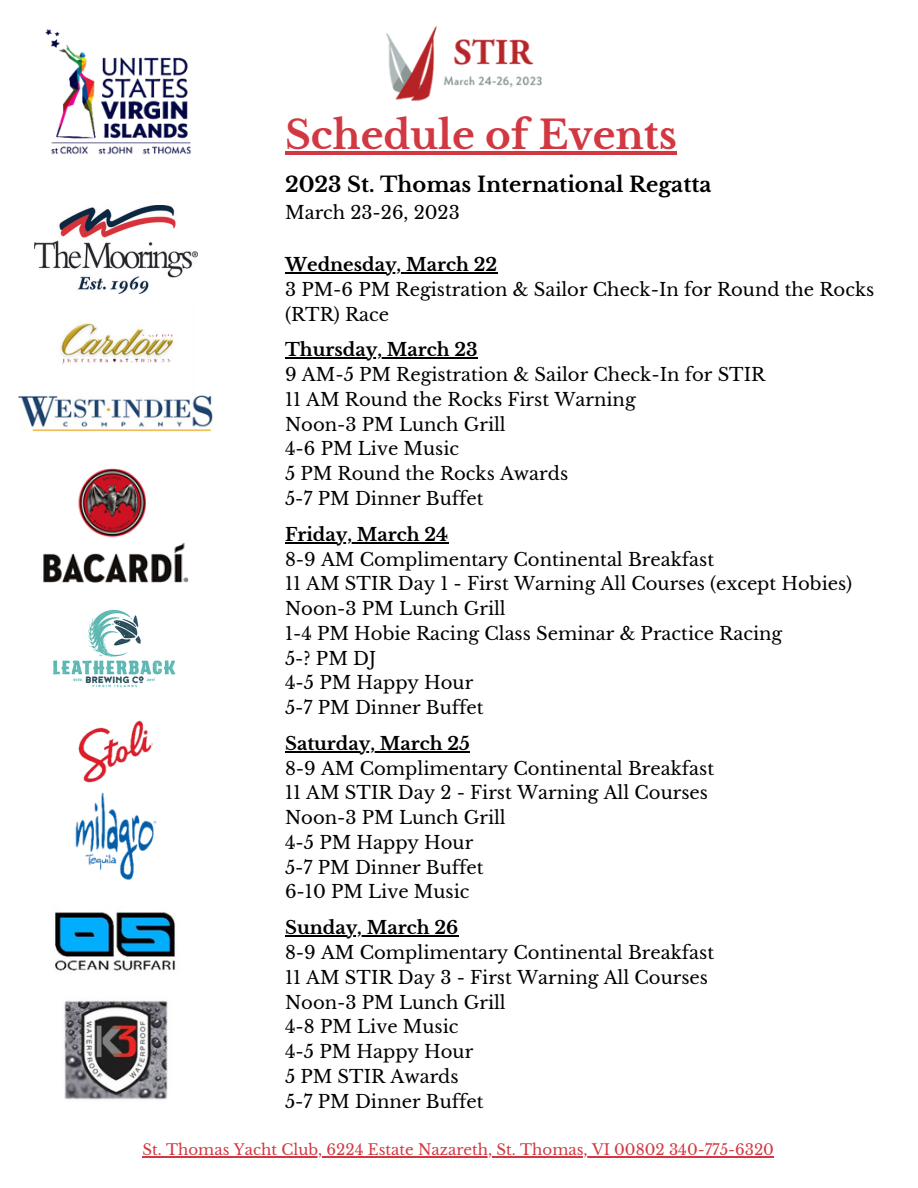
<style>
.page{position:relative;width:918px;height:1188px;background:#fff}
.page>*{position:absolute;margin:0;border:0;box-sizing:border-box;transform-origin:0 0}
.t1{font:700 39px "Libre Baskerville";color:#d23841}
.t2{font:700 21px "Libre Baskerville";color:#000}
.t3{font:18px/24.8px "Libre Baskerville";color:#000}
.t4{font:700 18px "Libre Baskerville";color:#000}
.t5{font:15px "Libre Baskerville";color:#d23841}
</style>
<div class="page">
<img style="left:45px;top:29px;width:146px;height:126px">
<img style="left:61px;top:323px;width:112px;height:41px">
<img style="left:34px;top:206px;width:163px;height:88px">
<img style="left:43px;top:469px;width:146px;height:114px">
<img style="left:78px;top:720px;width:75px;height:61px">
<img style="left:75px;top:781px;width:82px;height:100px">
<img style="left:55px;top:912px;width:121px;height:59px">
<img style="left:64px;top:1000px;width:104px;height:100px">
<img style="left:19px;top:396px;width:193px;height:36px">
<img style="left:386px;top:26px;width:156px;height:76px">
<img style="left:53px;top:609px;width:123px;height:79px">
<hr style="left:285px;top:542px;width:163px;height:1px;background:#000">
<hr style="left:285px;top:151px;width:392px;height:4px;background:#d23841">
<hr style="left:285px;top:272px;width:212px;height:1px;background:#000">
<hr style="left:285px;top:358px;width:193px;height:1px;background:#000">
<hr style="left:285px;top:751px;width:185px;height:1px;background:#000">
<hr style="left:285px;top:935px;width:173px;height:2px;background:#000">
<hr style="left:143px;top:1156px;width:631px;height:1px;background:#d23841">
<h1 class="t1" style="left:285px;top:111px;width:393px">Schedule of Events</h1>
<p class="t2" style="left:285px;top:172px;width:428px">2023 St. Thomas International Regatta</p>
<p class="t3" style="left:285px;top:201px;width:176px">March 23-26, 2023</p>
<p class="t4" style="left:285px;top:254px;width:214px">Wednesday, March 22</p>
<p class="t3" style="left:285px;top:277px;width:591px">3 PM-6 PM Registration &amp; Sailor Check-In for Round the Rocks (RTR) Race</p>
<p class="t4" style="left:285px;top:339px;width:194px">Thursday, March 23</p>
<p class="t3" style="left:285px;top:363px;width:482px">9 AM-5 PM Registration &amp; Sailor Check-In for STIR<br>11 AM Round the Rocks First Warning<br>Noon-3 PM Lunch Grill<br>4-6 PM Live Music<br>5 PM Round the Rocks Awards<br>5-7 PM Dinner Buffet</p>
<p class="t4" style="left:285px;top:523px;width:165px">Friday, March 24</p>
<p class="t3" style="left:285px;top:547px;width:569px">8-9 AM Complimentary Continental Breakfast<br>11 AM STIR Day 1 - First Warning All Courses (except Hobies)<br>Noon-3 PM Lunch Grill<br>1-4 PM Hobie Racing Class Seminar &amp; Practice Racing<br>5-? PM DJ<br>4-5 PM Happy Hour<br>5-7 PM Dinner Buffet</p>
<p class="t4" style="left:285px;top:733px;width:186px">Saturday, March 25</p>
<p class="t3" style="left:285px;top:756px;width:431px">8-9 AM Complimentary Continental Breakfast<br>11 AM STIR Day 2 - First Warning All Courses<br>Noon-3 PM Lunch Grill<br>4-5 PM Happy Hour<br>5-7 PM Dinner Buffet<br>6-10 PM Live Music</p>
<p class="t4" style="left:285px;top:917px;width:175px">Sunday, March 26</p>
<p class="t3" style="left:285px;top:940px;width:431px">8-9 AM Complimentary Continental Breakfast<br>11 AM STIR Day 3 - First Warning All Courses<br>Noon-3 PM Lunch Grill<br>4-8 PM Live Music<br>4-5 PM Happy Hour<br>5 PM STIR Awards<br>5-7 PM Dinner Buffet</p>
<p class="t5" style="left:143px;top:1141px;width:633px">St. Thomas Yacht Club, 6224 Estate Nazareth, St. Thomas, VI 00802 340-775-6320</p>
</div>
